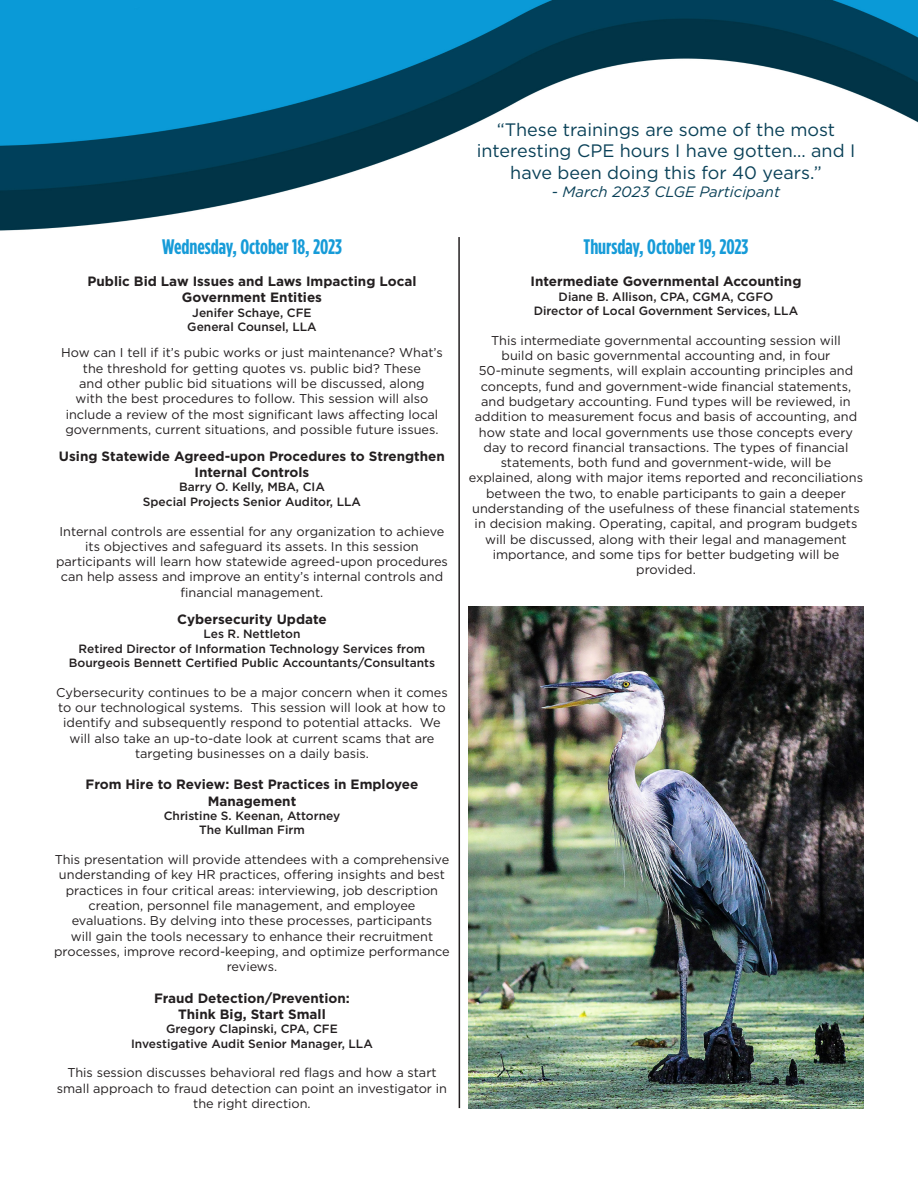
<style>
.page{position:relative;width:918px;height:1188px;background:#fff}
.page>*{position:absolute;margin:0;border:0;box-sizing:border-box;transform-origin:0 0}
.t1{font:700 21px "Gotham Condensed";color:#169bd8}
.t2{font:18px/21.6px "Gotham";color:#0a4158;text-align:center}
.t3{font:italic 15px "Gotham";color:#0a4158}
.t4{font:700 13.5px/16.2px "Gotham";color:#231f20;text-align:center}
.t5{font:12.75px/15.3px "Gotham";color:#231f20;text-align:center}
.t6{font:500 12px/14.4px "Gotham";color:#231f20;text-align:center}
</style>
<div class="page">
<img style="left:0;top:0;width:918px;height:231px">
<hr style="left:458px;top:237px;width:2px;height:871px;background:#231f20">
<img style="left:468px;top:606px;width:396px;height:502px">
<h1 class="t1" style="left:162px;top:234px;width:181px">Wednesday, October 18, 2023</h1>
<p class="t4" style="left:88px;top:273px;width:330px">Public Bid Law Issues and Laws Impacting Local<br>Government Entities</p>
<p class="t6" style="left:187px;top:305px;width:131px">Jenifer Schaye, CFE<br>General Counsel, LLA</p>
<p class="t5" style="left:61px;top:345px;width:383px">How can I tell if it’s pubic works or just maintenance? What’s the threshold for getting quotes vs. public bid? These<br>and other public bid situations will be discussed, along<br>with the best procedures to follow. This session will also include a review of the most significant laws affecting local governments, current situations, and possible future issues.</p>
<p class="t4" style="left:59px;top:448px;width:388px">Using Statewide Agreed-upon Procedures to Strengthen<br>Internal Controls</p>
<p class="t6" style="left:143px;top:480px;width:220px">Barry O. Kelly, MBA, CIA<br>Special Projects Senior Auditor, LLA</p>
<p class="t5" style="left:56px;top:523px;width:393px">Internal controls are essential for any organization to achieve its objectives and safeguard its assets. In this session participants will learn how statewide agreed-upon procedures can help assess and improve an entity’s internal controls and financial management.</p>
<p class="t4" style="left:177px;top:611px;width:151px">Cybersecurity Update</p>
<p class="t6" style="left:69px;top:627px;width:368px">Les R. Nettleton<br>Retired Director of Information Technology Services from<br>Bourgeois Bennett Certified Public Accountants/Consultants</p>
<p class="t5" style="left:56px;top:684px;width:393px">Cybersecurity continues to be a major concern when it comes to our technological systems. This session will look at how to identify and subsequently respond to potential attacks. We will also take an up-to-date look at current scams that are targeting businesses on a daily basis.</p>
<p class="t4" style="left:85px;top:776px;width:335px">From Hire to Review: Best Practices in Employee<br>Management</p>
<p class="t6" style="left:164px;top:808px;width:178px">Christine S. Keenan, Attorney<br>The Kullman Firm</p>
<p class="t5" style="left:54px;top:852px;width:397px">This presentation will provide attendees with a comprehensive understanding of key HR practices, offering insights and best practices in four critical areas: interviewing, job description creation, personnel file management, and employee evaluations. By delving into these processes, participants<br>will gain the tools necessary to enhance their recruitment processes, improve record-keeping, and optimize performance reviews.</p>
<p class="t4" style="left:154px;top:990px;width:197px">Fraud Detection/Prevention:<br>Think Big, Start Small</p>
<p class="t6" style="left:131px;top:1022px;width:243px">Gregory Clapinski, CPA, CFE<br>Investigative Audit Senior Manager, LLA</p>
<p class="t5" style="left:57px;top:1065px;width:392px">This session discusses behavioral red flags and how a start small approach to fraud detection can point an investigator in the right direction.</p>
<h2 class="t2" style="left:477px;top:118px;width:380px">“These trainings are some of the most interesting CPE hours I have gotten… and I have been doing this for 40 years.”</h2>
<p class="t3" style="left:552px;top:182px;width:230px">- March 2023 CLGE Participant</p>
<h1 class="t1" style="left:584px;top:234px;width:166px">Thursday, October 19, 2023</h1>
<p class="t4" style="left:531px;top:273px;width:272px">Intermediate Governmental Accounting</p>
<p class="t6" style="left:534px;top:289px;width:266px">Diane B. Allison, CPA, CGMA, CGFO<br>Director of Local Government Services, LLA</p>
<p class="t5" style="left:469px;top:332px;width:396px">This intermediate governmental accounting session will<br>build on basic governmental accounting and, in four 50-minute segments, will explain accounting principles and concepts, fund and government-wide financial statements, and budgetary accounting. Fund types will be reviewed, in addition to measurement focus and basis of accounting, and how state and local governments use those concepts every day to record financial transactions. The types of financial statements, both fund and government-wide, will be explained, along with major items reported and reconciliations between the two, to enable participants to gain a deeper understanding of the usefulness of these financial statements in decision making. Operating, capital, and program budgets will be discussed, along with their legal and management importance, and some tips for better budgeting will be provided.</p>
</div>
